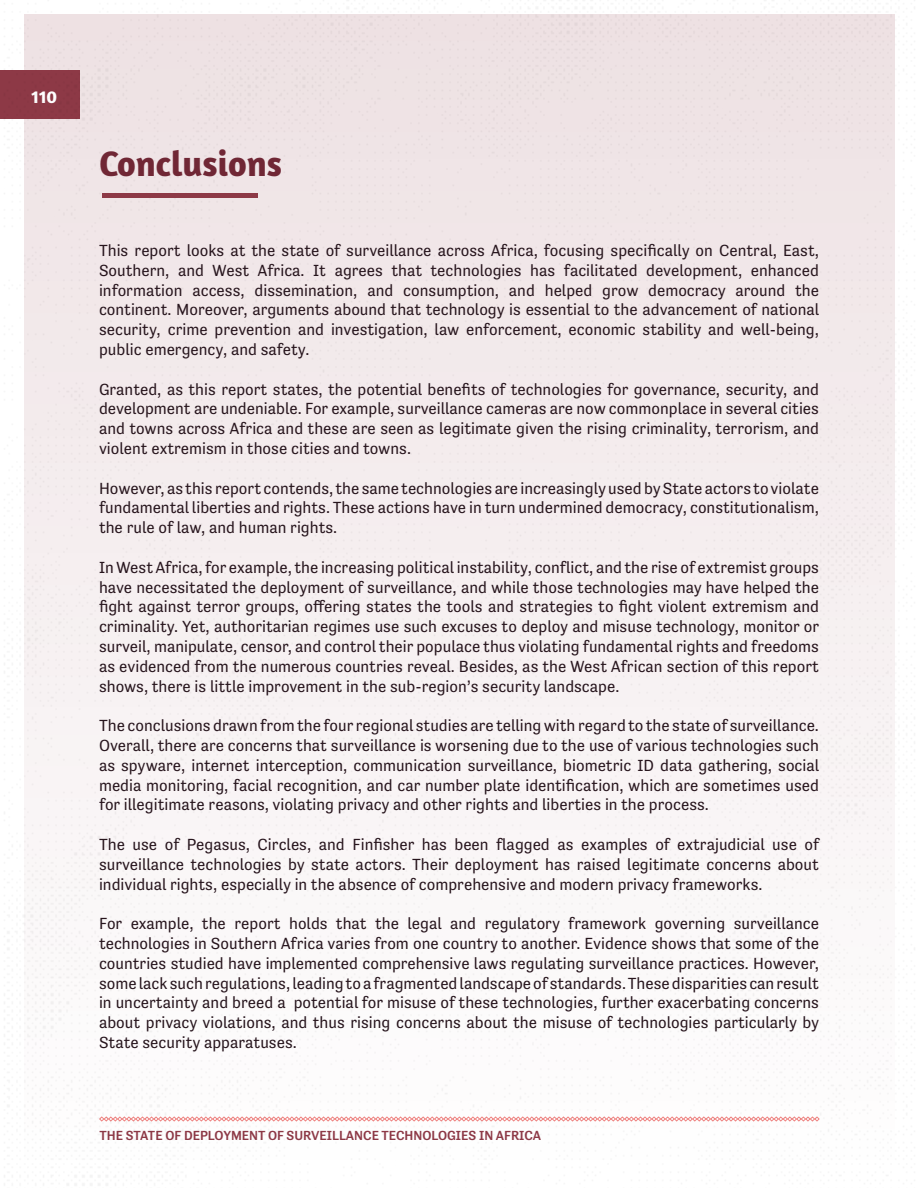
<style>
.page{position:relative;width:918px;height:1188px;background:#fff}
.page>*{position:absolute;margin:0;border:0;box-sizing:border-box;transform-origin:0 0}
.t1{font:700 36px "Amaranth";color:#702735}
.t2{font:700 18px "Amaranth";color:#fff}
.t3{font:16.5px/19.8px "Tenso";color:#27151d;text-align:justify}
.t4{font:500 13.5px "Tenso";color:#8d3946}
</style>
<div class="page">
<img style="left:1px;top:0;width:914px;height:1185px">
<hr style="left:103px;top:194px;width:155px;height:4px;background:#8d3946">
<p class="t2" style="left:32px;top:85px;width:27px">110</p>
<h1 class="t1" style="left:99px;top:141px;width:185px">Conclusions</h1>
<p class="t3" style="left:99px;top:240px;width:722px">This report looks at the state of surveillance across Africa, focusing specifically on Central, East, Southern, and West Africa. It agrees that technologies has facilitated development, enhanced information access, dissemination, and consumption, and helped grow democracy around the continent. Moreover, arguments abound that technology is essential to the advancement of national security, crime prevention and investigation, law enforcement, economic stability and well-being, public emergency, and safety.</p>
<p class="t3" style="left:99px;top:379px;width:722px">Granted, as this report states, the potential benefits of technologies for governance, security, and development are undeniable. For example, surveillance cameras are now commonplace in several cities and towns across Africa and these are seen as legitimate given the rising criminality, terrorism, and violent extremism in those cities and towns.</p>
<p class="t3" style="left:99px;top:478px;width:721px">However, as this report contends, the same technologies are increasingly used by State actors to violate fundamental liberties and rights. These actions have in turn undermined democracy, constitutionalism, the rule of law, and human rights.</p>
<p class="t3" style="left:99px;top:557px;width:722px">In West Africa, for example, the increasing political instability, conflict, and the rise of extremist groups have necessitated the deployment of surveillance, and while those technologies may have helped the fight against terror groups, offering states the tools and strategies to fight violent extremism and criminality. Yet, authoritarian regimes use such excuses to deploy and misuse technology, monitor or surveil, manipulate, censor, and control their populace thus violating fundamental rights and freedoms as evidenced from the numerous countries reveal. Besides, as the West African section of this report shows, there is little improvement in the sub-region’s security landscape.</p>
<p class="t3" style="left:99px;top:716px;width:722px">The conclusions drawn from the four regional studies are telling with regard to the state of surveillance.<br>Overall, there are concerns that surveillance is worsening due to the use of various technologies such as spyware, internet interception, communication surveillance, biometric ID data gathering, social media monitoring, facial recognition, and car number plate identification, which are sometimes used for illegitimate reasons, violating privacy and other rights and liberties in the process.</p>
<p class="t3" style="left:99px;top:834px;width:722px">The use of Pegasus, Circles, and Finfisher has been flagged as examples of extrajudicial use of surveillance technologies by state actors. Their deployment has raised legitimate concerns about individual rights, especially in the absence of comprehensive and modern privacy frameworks.</p>
<p class="t3" style="left:99px;top:914px;width:722px">For example, the report holds that the legal and regulatory framework governing surveillance technologies in Southern Africa varies from one country to another. Evidence shows that some of the countries studied have implemented comprehensive laws regulating surveillance practices. However, some lack such regulations, leading to a fragmented landscape of standards. These disparities can result in uncertainty and breed a potential for misuse of these technologies, further exacerbating concerns about privacy violations, and thus rising concerns about the misuse of technologies particularly by State security apparatuses.</p>
<p class="t4" style="left:99px;top:1128px;width:443px">THE STATE OF DEPLOYMENT OF SURVEILLANCE TECHNOLOGIES IN AFRICA</p>
</div>
